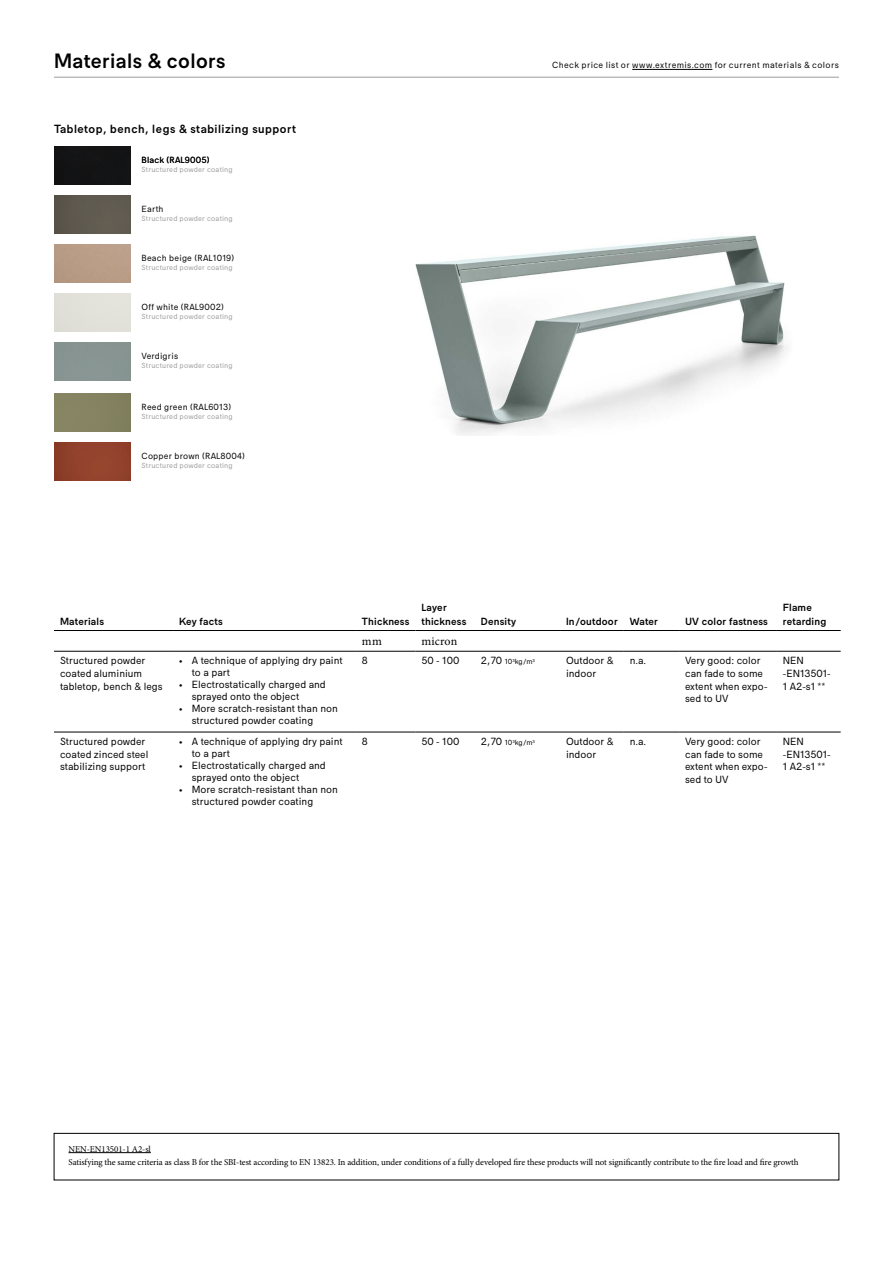
<style>
.page{position:relative;width:893px;height:1263px;background:#fff}
.page>*{position:absolute;margin:0;border:0;box-sizing:border-box;transform-origin:0 0}
.t1{font:500 21px "Extremis Compakt";letter-spacing:.02em;color:#000}
.t2{font:500 12px "Extremis Compakt";letter-spacing:.04em;color:#000}
.t3{font:12px "Minion Pro";letter-spacing:.01em;color:#000}
.t4{font:10.5px/12.6px "Extremis Compakt";color:#000}
.t5{font:500 10.5px/13.5px "Extremis Compakt";letter-spacing:.02em;color:#000}
.t6{font:9px/13.5px "Minion Pro";letter-spacing:-.01em;color:#000}
.t7{font:9px "Extremis Compakt";letter-spacing:.02em;color:#000}
.t8{font:9px "Extremis Compakt";letter-spacing:.04em;color:#000}
.t9{font:7.5px "Extremis Compakt";letter-spacing:.02em;color:#9d9d9c}
.t10{font:7.5px "Extremis Compakt";letter-spacing:-.015em;color:#000}
.s1{font-size:10.5px}
</style>
<div class="page">
<hr style="left:54px;top:77px;width:785px;height:1px;background:#9d9d9c">
<hr style="left:632px;top:69px;width:80px;height:1px;background:#000">
<hr style="left:54px;top:630px;width:119px;height:1px;background:#000">
<hr style="left:173px;top:630px;width:183px;height:1px;background:#000">
<hr style="left:356px;top:630px;width:59px;height:1px;background:#000">
<hr style="left:415px;top:630px;width:60px;height:1px;background:#000">
<hr style="left:475px;top:630px;width:85px;height:1px;background:#000">
<hr style="left:560px;top:630px;width:64px;height:1px;background:#000">
<hr style="left:624px;top:630px;width:55px;height:1px;background:#000">
<hr style="left:679px;top:630px;width:98px;height:1px;background:#000">
<hr style="left:777px;top:630px;width:64px;height:1px;background:#000">
<hr style="left:54px;top:651px;width:119px;height:1px;background:#000">
<hr style="left:173px;top:651px;width:183px;height:1px;background:#000">
<hr style="left:356px;top:651px;width:59px;height:1px;background:#000">
<hr style="left:415px;top:651px;width:60px;height:1px;background:#000">
<hr style="left:560px;top:651px;width:64px;height:1px;background:#000">
<hr style="left:624px;top:651px;width:55px;height:1px;background:#000">
<hr style="left:679px;top:651px;width:98px;height:1px;background:#000">
<hr style="left:777px;top:651px;width:64px;height:1px;background:#000">
<hr style="left:356px;top:732px;width:59px;height:1px;background:#000">
<hr style="left:415px;top:732px;width:60px;height:1px;background:#000">
<hr style="left:560px;top:732px;width:64px;height:1px;background:#000">
<hr style="left:624px;top:732px;width:55px;height:1px;background:#000">
<hr style="left:679px;top:732px;width:98px;height:1px;background:#000">
<hr style="left:777px;top:732px;width:64px;height:1px;background:#000">
<hr style="left:475px;top:651px;width:85px;height:1px;background:#000">
<hr style="left:54px;top:732px;width:119px;height:1px;background:#000">
<hr style="left:173px;top:732px;width:183px;height:1px;background:#000">
<hr style="left:475px;top:732px;width:85px;height:1px;background:#000">
<hr style="left:69px;top:1152px;width:82px;height:1px;background:#000">
<div style="left:54px;top:1133px;width:785px;height:47px;border:1px solid #000"></div>
<div style="left:54px;top:195px;width:77px;height:38px;background:#5f5a50"></div>
<div style="left:54px;top:146px;width:77px;height:38px;background:#131315"></div>
<div style="left:54px;top:393px;width:77px;height:38px;background:#858361"></div>
<img style="left:54px;top:442px;width:77px;height:38px">
<img style="left:415px;top:235px;width:372px;height:200px">
<h1 class="t1" style="left:54px;top:49px;width:173px">Materials &amp; colors</h1>
<p class="t8" style="left:552px;top:60px;width:288px">Check price list or www.extremis.com for current materials &amp; colors</p>
<p class="t2" style="left:54px;top:122px;width:243px">Tabletop, bench, legs &amp; stabilizing support</p>
<p class="t7" style="left:142px;top:155px;width:69px">Black (RAL9005)</p>
<p class="t9" style="left:142px;top:165px;width:93px">Structured powder coating</p>
<p class="t7" style="left:142px;top:204px;width:23px">Earth</p>
<p class="t9" style="left:142px;top:214px;width:93px">Structured powder coating</p>
<p class="t7" style="left:142px;top:253px;width:94px">Beach beige (RAL1019)</p>
<p class="t9" style="left:142px;top:263px;width:93px">Structured powder coating</p>
<p class="t7" style="left:142px;top:302px;width:84px">Off white (RAL9002)</p>
<p class="t9" style="left:142px;top:312px;width:93px">Structured powder coating</p>
<p class="t7" style="left:142px;top:351px;width:38px">Verdigris</p>
<p class="t9" style="left:142px;top:361px;width:93px">Structured powder coating</p>
<p class="t7" style="left:142px;top:402px;width:91px">Reed green (RAL6013)</p>
<p class="t9" style="left:142px;top:412px;width:93px">Structured powder coating</p>
<p class="t7" style="left:142px;top:451px;width:105px">Copper brown (RAL8004)</p>
<p class="t9" style="left:142px;top:461px;width:93px">Structured powder coating</p>
<p class="t5" style="left:60px;top:614px;width:46px">Materials</p>
<p class="t5" style="left:179px;top:614px;width:45px">Key facts</p>
<p class="t5" style="left:362px;top:614px;width:49px">Thickness</p>
<p class="t5" style="left:421px;top:600px;width:46px">Layer thickness</p>
<p class="t3" style="left:362px;top:633px;width:21px">mm</p>
<p class="t3" style="left:421px;top:633px;width:37px">micron</p>
<p class="t5" style="left:481px;top:614px;width:37px">Density</p>
<p class="t5" style="left:566px;top:614px;width:94px">In/outdoor Water</p>
<p class="t5" style="left:685px;top:614px;width:84px">UV color fastness</p>
<p class="t5" style="left:783px;top:600px;width:45px">Flame retarding</p>
<p class="t4" style="left:60px;top:655px;width:104px">Structured powder coated aluminium tabletop, bench &amp; legs</p>
<p class="t4" style="left:192px;top:655px;width:152px;line-height:12px;text-indent:-13px">• A technique of applying dry paint to a part</p>
<p class="t4" style="left:192px;top:679px;width:135px;line-height:12px;text-indent:-13px">• Electrostatically charged and sprayed onto the object</p>
<p class="t4" style="left:192px;top:703px;width:147px;line-height:12px;text-indent:-13px">• More scratch-resistant than non structured powder coating</p>
<p class="t4" style="left:60px;top:735px;width:90px">Structured powder coated zinced steel stabilizing support</p>
<p class="t4" style="left:192px;top:736px;width:152px;line-height:12px;text-indent:-13px">• A technique of applying dry paint to a part</p>
<p class="t4" style="left:192px;top:760px;width:135px;line-height:12px;text-indent:-13px">• Electrostatically charged and sprayed onto the object</p>
<p class="t4" style="left:192px;top:784px;width:147px;line-height:12px;text-indent:-13px">• More scratch-resistant than non structured powder coating</p>
<p class="t4" style="left:362px;top:655px;width:7px">8</p>
<p class="t4" style="left:421px;top:655px;width:39px">50 - 100</p>
<p class="t10" style="left:481px;top:657px;width:55px"><span class="s1">2,70</span> 10<sup>3</sup>kg/m<sup>3</sup></p>
<p class="t4" style="left:566px;top:655px;width:49px">Outdoor &amp; indoor</p>
<p class="t4" style="left:630px;top:655px;width:18px">n.a.</p>
<p class="t4" style="left:685px;top:655px;width:84px">Very good: color can fade to some extent when expo&shy;sed to UV</p>
<p class="t4" style="left:783px;top:655px;width:49px">NEN -EN13501-<br>1 A2-s1 **</p>
<p class="t4" style="left:362px;top:735px;width:7px">8</p>
<p class="t4" style="left:421px;top:735px;width:39px">50 - 100</p>
<p class="t10" style="left:481px;top:738px;width:55px"><span class="s1">2,70</span> 10<sup>3</sup>kg/m<sup>3</sup></p>
<p class="t4" style="left:566px;top:735px;width:49px">Outdoor &amp; indoor</p>
<p class="t4" style="left:630px;top:735px;width:18px">n.a.</p>
<p class="t4" style="left:685px;top:735px;width:84px">Very good: color can fade to some extent when expo&shy;sed to UV</p>
<p class="t4" style="left:783px;top:735px;width:49px">NEN -EN13501-<br>1 A2-s1 **</p>
<p class="t6" style="left:69px;top:1142px;width:732px">NEN-EN13501-1 A2-sl<br>Satisfying the same criteria as class B for the SBI-test according to EN 13823. In addition, under conditions of a fully developed fire these products will not significantly contribute to the fire load and fire growth</p>
</div>
